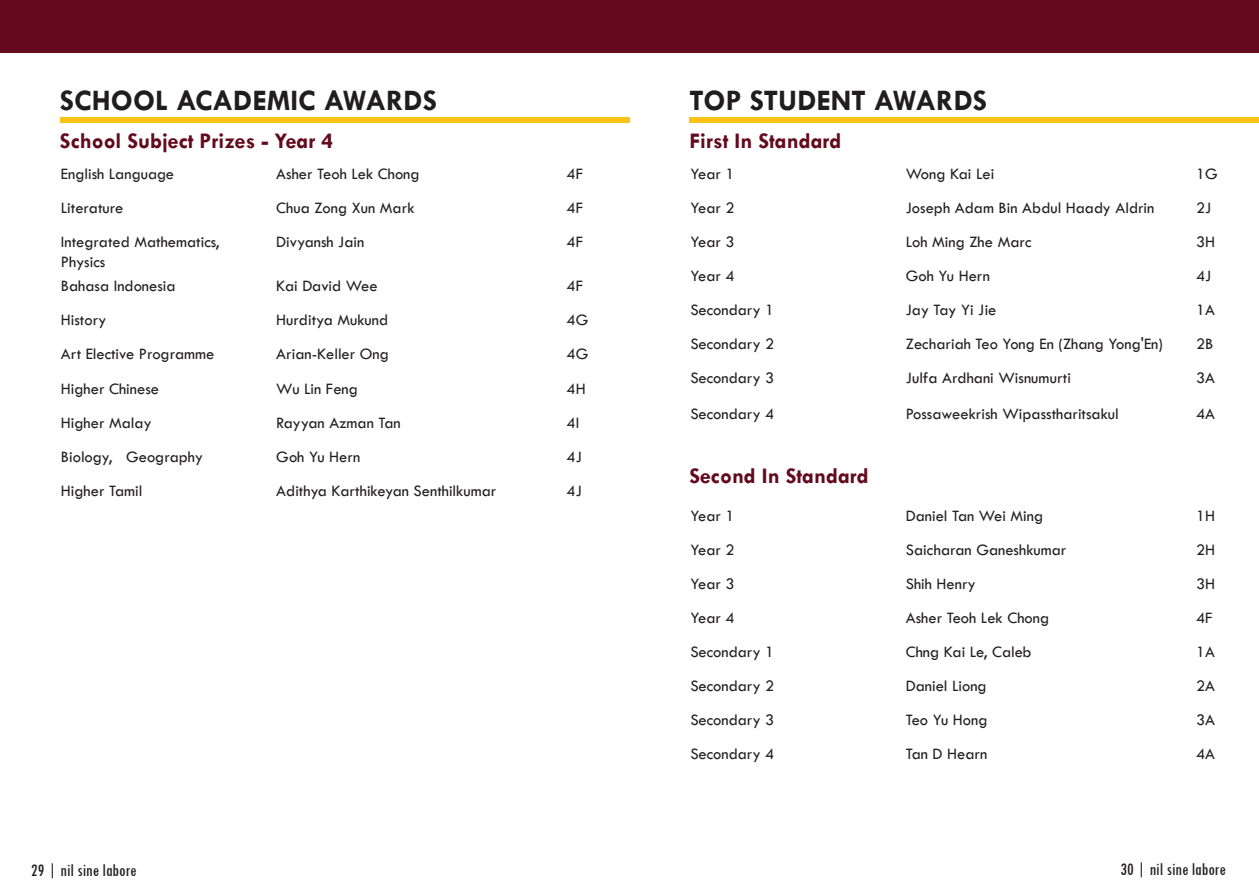
<style>
.page{position:relative;width:1259px;height:893px;background:#fff}
.page>*{position:absolute;margin:0;border:0;box-sizing:border-box;transform-origin:0 0}
.t1{font:700 30px "Tw Cen";color:#201d1e}
.t2{font:700 22.5px "Tw Cen";color:#630a1e}
.t3{font:condensed 18px "Tw Cen";color:#231f20}
.t4{font:16.5px/19.8px "Tw Cen";color:#231f20}
</style>
<div class="page">
<div style="left:0;top:0;width:1259px;height:52px;background:#630a1e"></div>
<div style="left:689px;top:117px;width:570px;height:6px;background:#fec216"></div>
<div style="left:60px;top:117px;width:569px;height:6px;background:#fec216"></div>
<p class="t1" style="left:60px;top:82px;width:378px">SCHOOL ACADEMIC AWARDS</p>
<p class="t2" style="left:60px;top:127px;width:275px">School Subject Prizes - Year 4</p>
<p class="t4" style="left:61px;top:164px;width:115px">English Language</p>
<p class="t4" style="left:276px;top:164px;width:145px">Asher Teoh Lek Chong</p>
<p class="t4" style="left:566px;top:164px;width:18px">4F</p>
<p class="t4" style="left:61px;top:198px;width:64px">Literature</p>
<p class="t4" style="left:276px;top:198px;width:140px">Chua Zong Xun Mark</p>
<p class="t4" style="left:566px;top:198px;width:18px">4F</p>
<p class="t4" style="left:61px;top:232px;width:160px">Integrated Mathematics,<br>Physics</p>
<p class="t4" style="left:276px;top:232px;width:90px">Divyansh Jain</p>
<p class="t4" style="left:566px;top:232px;width:18px">4F</p>
<p class="t4" style="left:61px;top:275px;width:116px">Bahasa Indonesia</p>
<p class="t4" style="left:276px;top:275px;width:103px">Kai David Wee</p>
<p class="t4" style="left:566px;top:275px;width:18px">4F</p>
<p class="t4" style="left:61px;top:309px;width:47px">History</p>
<p class="t4" style="left:276px;top:309px;width:113px">Hurditya Mukund</p>
<p class="t4" style="left:566px;top:309px;width:23px">4G</p>
<p class="t4" style="left:61px;top:343px;width:155px">Art Elective Programme</p>
<p class="t4" style="left:276px;top:343px;width:114px">Arian-Keller Ong</p>
<p class="t4" style="left:566px;top:343px;width:23px">4G</p>
<p class="t4" style="left:61px;top:379px;width:100px">Higher Chinese</p>
<p class="t4" style="left:276px;top:379px;width:83px">Wu Lin Feng</p>
<p class="t4" style="left:566px;top:379px;width:21px">4H</p>
<p class="t4" style="left:61px;top:413px;width:92px">Higher Malay</p>
<p class="t4" style="left:276px;top:413px;width:126px">Rayyan Azman Tan</p>
<p class="t4" style="left:566px;top:413px;width:14px">4I</p>
<p class="t4" style="left:61px;top:447px;width:144px">Biology, Geography</p>
<p class="t4" style="left:276px;top:447px;width:86px">Goh Yu Hern</p>
<p class="t4" style="left:566px;top:447px;width:17px">4J</p>
<p class="t4" style="left:61px;top:481px;width:83px">Higher Tamil</p>
<p class="t4" style="left:276px;top:481px;width:221px">Adithya Karthikeyan Senthilkumar</p>
<p class="t4" style="left:566px;top:481px;width:17px">4J</p>
<p class="t1" style="left:689px;top:82px;width:299px">TOP STUDENT AWARDS</p>
<p class="t2" style="left:689px;top:127px;width:154px">First In Standard</p>
<p class="t4" style="left:690px;top:164px;width:46px">Year 1</p>
<p class="t4" style="left:905px;top:164px;width:90px">Wong Kai Lei</p>
<p class="t4" style="left:1196px;top:164px;width:23px">1G</p>
<p class="t4" style="left:690px;top:198px;width:46px">Year 2</p>
<p class="t4" style="left:905px;top:198px;width:250px">Joseph Adam Bin Abdul Haady Aldrin</p>
<p class="t4" style="left:1196px;top:198px;width:17px">2J</p>
<p class="t4" style="left:690px;top:232px;width:46px">Year 3</p>
<p class="t4" style="left:905px;top:232px;width:127px">Loh Ming Zhe Marc</p>
<p class="t4" style="left:1196px;top:232px;width:21px">3H</p>
<p class="t4" style="left:690px;top:266px;width:46px">Year 4</p>
<p class="t4" style="left:905px;top:266px;width:86px">Goh Yu Hern</p>
<p class="t4" style="left:1196px;top:266px;width:17px">4J</p>
<p class="t4" style="left:690px;top:300px;width:85px">Secondary 1</p>
<p class="t4" style="left:905px;top:300px;width:92px">Jay Tay Yi Jie</p>
<p class="t4" style="left:1196px;top:300px;width:21px">1A</p>
<p class="t4" style="left:690px;top:334px;width:85px">Secondary 2</p>
<p class="t4" style="left:905px;top:334px;width:259px">Zechariah Teo Yong En (Zhang Yong'En)</p>
<p class="t4" style="left:1196px;top:334px;width:19px">2B</p>
<p class="t4" style="left:690px;top:368px;width:85px">Secondary 3</p>
<p class="t4" style="left:905px;top:368px;width:167px">Julfa Ardhani Wisnumurti</p>
<p class="t4" style="left:1196px;top:368px;width:21px">3A</p>
<p class="t4" style="left:690px;top:404px;width:85px">Secondary 4</p>
<p class="t4" style="left:905px;top:404px;width:214px">Possaweekrish Wipasstharitsakul</p>
<p class="t4" style="left:1196px;top:404px;width:21px">4A</p>
<p class="t2" style="left:689px;top:463px;width:181px">Second In Standard</p>
<p class="t4" style="left:690px;top:506px;width:46px">Year 1</p>
<p class="t4" style="left:905px;top:506px;width:139px">Daniel Tan Wei Ming</p>
<p class="t4" style="left:1196px;top:506px;width:21px">1H</p>
<p class="t4" style="left:690px;top:540px;width:46px">Year 2</p>
<p class="t4" style="left:905px;top:540px;width:162px">Saicharan Ganeshkumar</p>
<p class="t4" style="left:1196px;top:540px;width:21px">2H</p>
<p class="t4" style="left:690px;top:574px;width:46px">Year 3</p>
<p class="t4" style="left:905px;top:574px;width:72px">Shih Henry</p>
<p class="t4" style="left:1196px;top:574px;width:21px">3H</p>
<p class="t4" style="left:690px;top:608px;width:46px">Year 4</p>
<p class="t4" style="left:905px;top:608px;width:145px">Asher Teoh Lek Chong</p>
<p class="t4" style="left:1196px;top:608px;width:18px">4F</p>
<p class="t4" style="left:690px;top:642px;width:85px">Secondary 1</p>
<p class="t4" style="left:905px;top:642px;width:127px">Chng Kai Le, Caleb</p>
<p class="t4" style="left:1196px;top:642px;width:21px">1A</p>
<p class="t4" style="left:690px;top:676px;width:85px">Secondary 2</p>
<p class="t4" style="left:905px;top:676px;width:82px">Daniel Liong</p>
<p class="t4" style="left:1196px;top:676px;width:21px">2A</p>
<p class="t4" style="left:690px;top:710px;width:85px">Secondary 3</p>
<p class="t4" style="left:905px;top:710px;width:83px">Teo Yu Hong</p>
<p class="t4" style="left:1196px;top:710px;width:21px">3A</p>
<p class="t4" style="left:690px;top:744px;width:85px">Secondary 4</p>
<p class="t4" style="left:905px;top:744px;width:83px">Tan D Hearn</p>
<p class="t4" style="left:1196px;top:744px;width:21px">4A</p>
<p class="t3" style="left:31px;top:860px;width:107px">29 | nil sine labore</p>
<p class="t3" style="left:1120px;top:859px;width:107px">30 | nil sine labore</p>
</div>
